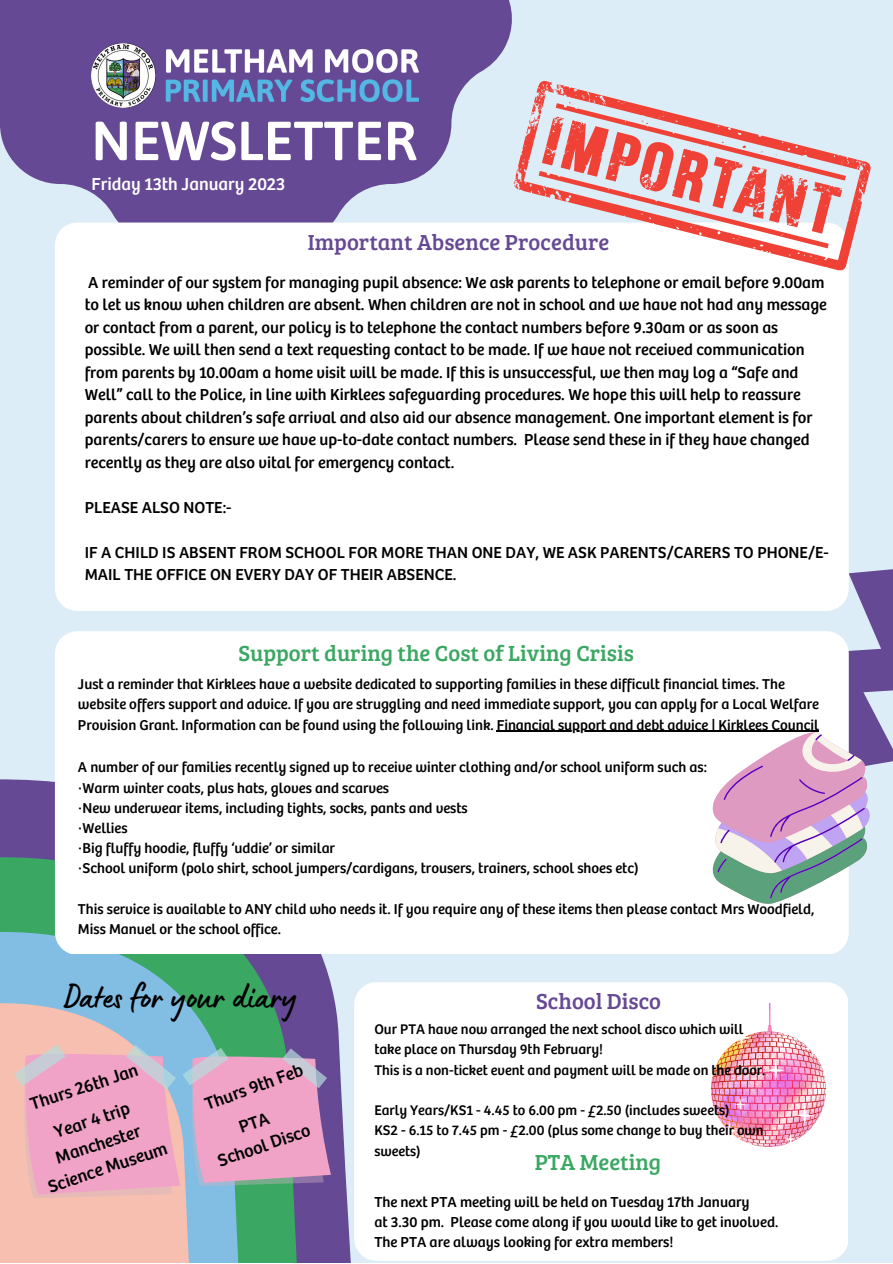
<style>
.page{position:relative;width:893px;height:1264px;background:#fff}
.page>*{position:absolute;margin:0;border:0;box-sizing:border-box;transform-origin:0 0}
.t1{font:600 54.9px "Asap";color:#fff}
.t2{font:37.5px "Lumios Marker";color:#000}
.t3{font:22.5px "Bree Serif";color:#3aa762}
.t4{font:22.5px "Bree Serif";color:#664994}
.t5{font:18px/24.8px "Bree";color:#000;text-align:center}
.t6{font:18px "Bree";color:#fff}
.t7{font:16.5px/22.5px "Bree";color:#000}
.t8{font:15px/20.2px "Bree";color:#000}
.t9{font:14.85px/20.2px "Bree";color:#000}
.t10{font:14.4px/20.2px "Bree";color:#000}
</style>
<div class="page">
<div style="left:0;top:0;width:892px;height:1262px;background:#ddedf8"></div>
<svg style="left:0;top:0;width:512px;height:240px;fill:#664994"></svg>
<svg style="left:0;top:779px;width:351px;height:483px;fill:#664994"></svg>
<svg style="left:0;top:855px;width:297px;height:407px;background:#44926d"></svg>
<svg style="left:0;top:930px;width:239px;height:332px;background:#6bb6ba"></svg>
<svg style="left:0;top:1001px;width:189px;height:261px;background:#debeb9"></svg>
<img style="left:91px;top:44px;width:328px;height:64px">
<div style="left:55px;top:222px;width:793px;height:389px;background:#fff;border-radius:22px"></div>
<div style="left:55px;top:631px;width:793px;height:322px;background:#fff"></div>
<svg style="left:14px;top:1044px;width:317px;height:154px;background:#d7a6c1"></svg>
<div style="left:354px;top:982px;width:493px;height:278px;background:#fff;border-radius:22px"></div>
<svg style="left:500px;top:20px;width:371px;height:315px"></svg>
<svg style="left:525px;top:62px;width:29px;height:174px"></svg>
<svg style="left:537px;top:115px;width:292px;height:190px"></svg>
<svg style="left:554px;top:47px;width:292px;height:190px"></svg>
<svg style="left:704px;top:561px;width:188px;height:344px"></svg>
<img style="left:711px;top:1003px;width:114px;height:143px">
<hr style="left:496px;top:730px;width:322px;height:1px;background:#000">
<h1 class="t1" style="left:91px;top:109px;width:327px">NEWSLETTER</h1>
<p class="t6" style="left:91px;top:174px;width:195px">Friday 13th January 2023</p>
<h3 class="t4" style="left:308px;top:225px;width:303px">Important Absence Procedure</h3>
<p class="t7" style="left:85px;top:272px;width:743px">A reminder of our system for managing pupil absence: We ask parents to telephone or email before 9.00am to let us know when children are absent. When children are not in school and we have not had any message or contact from a parent, our policy is to telephone the contact numbers before 9.30am or as soon as possible. We will then send a text requesting contact to be made. If we have not received communication from parents by 10.00am a home visit will be made. If this is unsuccessful, we then may log a “Safe and Well” call to the Police, in line with Kirklees safeguarding procedures. We hope this will help to reassure parents about children’s safe arrival and also aid our absence management. One important element is for parents/carers to ensure we have up-to-date contact numbers. Please send these in if they have changed recently as they are also vital for emergency contact.</p>
<p class="t7" style="left:85px;top:497px;width:148px">PLEASE ALSO NOTE:-</p>
<p class="t7" style="left:85px;top:541px;width:745px">IF A CHILD IS ABSENT FROM SCHOOL FOR MORE THAN ONE DAY, WE ASK PARENTS/CARERS TO PHONE/E-<br>MAIL THE OFFICE ON EVERY DAY OF THEIR ABSENCE.</p>
<h3 class="t3" style="left:238px;top:637px;width:397px">Support during the Cost of Living Crisis</h3>
<p class="t9" style="left:78px;top:674px;width:742px">Just a reminder that Kirklees have a website dedicated to supporting families in these difficult financial times. The website offers support and advice. If you are struggling and need immediate support, you can apply for a Local Welfare<br>Provision Grant. Information can be found using the following link. Financial support and debt advice | Kirklees Council</p>
<p class="t9" style="left:78px;top:758px;width:630px">A number of our families recently signed up to receive winter clothing and/or school uniform such as: ·Warm winter coats, plus hats, gloves and scarves<br>·New underwear items, including tights, socks, pants and vests<br>·Wellies<br>·Big fluffy hoodie, fluffy ‘uddie’ or similar<br>·School uniform (polo shirt, school jumpers/cardigans, trousers, trainers, school shoes etc)</p>
<p class="t9" style="left:78px;top:899px;width:737px">This service is available to ANY child who needs it. If you require any of these items then please contact Mrs Woodfield,<br>Miss Manuel or the school office.</p>
<h2 class="t2" style="left:64px;top:984px;width:234px">Dates for your diary</h2>
<h3 class="t4" style="left:536px;top:984px;width:126px">School Disco</h3>
<p class="t10" style="left:374px;top:1020px;width:392px">Our PTA have now arranged the next school disco which will take place on Thursday 9th February!<br>This is a non-ticket event and payment will be made on the door.</p>
<p class="t10" style="left:374px;top:1100px;width:391px">Early Years/KS1 - 4.45 to 6.00 pm - £2.50 (includes sweets)<br>KS2 - 6.15 to 7.45 pm - £2.00 (plus some change to buy their own sweets)</p>
<p class="t5" style="left:27px;top:1093px;width:114px;rotate:-18deg">Thurs 26th Jan</p>
<p class="t5" style="left:201px;top:1093px;width:105px;rotate:-20deg">Thurs 9th Feb</p>
<p class="t5" style="left:206px;top:1126px;width:98px;rotate:-19deg">PTA<br>School Disco</p>
<p class="t5" style="left:29px;top:1129px;width:126px;rotate:-19deg">Year 4 trip<br>Manchester<br>Science Museum</p>
<h3 class="t3" style="left:534px;top:1145px;width:128px">PTA Meeting</h3>
<p class="t8" style="left:374px;top:1192px;width:405px">The next PTA meeting will be held on Tuesday 17th January<br>at 3.30 pm. Please come along if you would like to get involved.<br>The PTA are always looking for extra members!</p>
</div>
